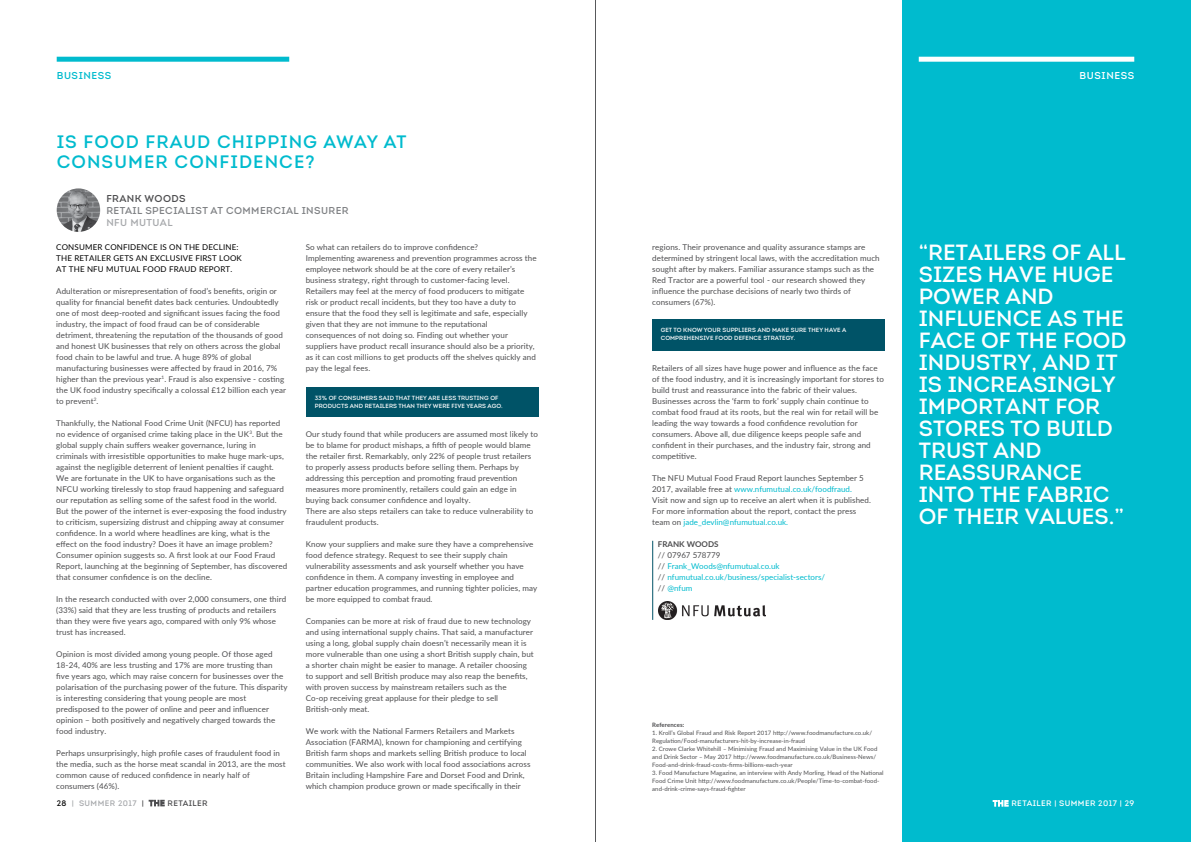
<style>
.page{position:relative;width:1191px;height:842px;background:#fff}
.page>*{position:absolute;margin:0;border:0;box-sizing:border-box;transform-origin:0 0}
.t1{font:22px/22px "Intro Semi Bold Caps";color:#fff}
.t2{font:18px/20px "Intro Semi Bold Caps";letter-spacing:.06em;color:#00bbce}
.t3{font:10px "Intro Semi Bold Caps";letter-spacing:.04em;color:#808285}
.t4{font:10px "Intro Semi Bold Caps";letter-spacing:.04em;color:#4d4d4f}
.t5{font:10px "Intro Semi Bold Caps";letter-spacing:.04em;color:#a7a9ac}
.t6{font:10px "Intro Semi Bold Caps";letter-spacing:.06em;color:#00bbce}
.t7{font:10px "Intro Semi Bold Caps";letter-spacing:.06em;color:#fff}
.t8{font:8px/11px "Lato";letter-spacing:.01em;color:#4d4d4f}
.t9{font:8px/11px "Lato";letter-spacing:.02em;color:#000}
.t10{font:8px/11px "Lato";color:#00bbce}
.t11{font:8px "Intro Semi Bold Caps";letter-spacing:.05em;color:#fff}
.t12{font:8px "Intro Semi Bold Caps";letter-spacing:.05em;color:#a7a9ac}
.t13{font:700 8px "Lato";color:#4d4d4f}
.t14{font:8px "Intro Semi Bold Caps";letter-spacing:.05em;color:#4d4d4f}
.t15{font:6px/8px "Lato";letter-spacing:.01em;color:#4d4d4f}
.t16{font:6px/8px "Intro Semi Bold Caps";letter-spacing:.01em;color:#fff}
.t17{font:700 6px "Lato";letter-spacing:.01em;color:#4d4d4f}
.s1{color:#000}
.s2{color:#4d4d4f}
.s3{color:#00bbce}
</style>
<div class="page">
<svg style="left:149px;top:800px;width:15px;height:6px"></svg>
<hr style="left:595px;top:0;width:1px;height:842px;background:#58595b">
<div style="left:57px;top:57px;width:232px;height:5px;background:#00bbce"></div>
<img style="left:57px;top:188px;width:43px;height:44px;border-radius:22px">
<div style="left:901px;top:0;width:290px;height:842px;background:#00bbce"></div>
<div style="left:918px;top:57px;width:216px;height:5px;background:#fff"></div>
<svg style="left:992px;top:800px;width:16px;height:6px"></svg>
<hr style="left:652px;top:541px;width:1px;height:79px;background:#005367">
<div style="left:306px;top:387px;width:233px;height:30px;background:#005367"></div>
<div style="left:652px;top:319px;width:232px;height:32px;background:#005367"></div>
<img style="left:658px;top:601px;width:107px;height:19px">
<p class="t6" style="left:57px;top:69px;width:56px">BUSINESS</p>
<h2 class="t2" style="left:57px;top:132px;width:351px">IS FOOD FRAUD CHIPPING AWAY AT<br>CONSUMER CONFIDENCE?</h2>
<p class="t4" style="left:106px;top:192px;width:81px">FRANK WOODS</p>
<p class="t3" style="left:106px;top:204px;width:244px">RETAIL SPECIALIST AT COMMERCIAL INSURER</p>
<p class="t5" style="left:106px;top:216px;width:68px">NFU MUTUAL</p>
<p class="t9" style="left:56px;top:241px;width:187px">CONSUMER CONFIDENCE IS ON THE DECLINE:<br>THE RETAILER GETS AN EXCLUSIVE FIRST LOOK<br>AT THE NFU MUTUAL FOOD FRAUD REPORT.</p>
<p class="t8" style="left:56px;top:285px;width:231px">Adulteration or misrepresentation of food’s benefits, origin or quality for financial benefit dates back centuries. Undoubtedly one of most deep-rooted and significant issues facing the food industry, the impact of food fraud can be of considerable detriment, threatening the reputation of the thousands of good and honest UK businesses that rely on others across the global food chain to be lawful and true. A huge 89% of global manufacturing businesses were affected by fraud in 2016, 7% higher than the previous year<sup>1</sup>. Fraud is also expensive - costing the UK food industry specifically a colossal £12 billion each year to prevent<sup>2</sup>.</p>
<p class="t8" style="left:56px;top:417px;width:233px">Thankfully, the National Food Crime Unit (NFCU) has reported no evidence of organised crime taking place in the UK<sup>3</sup>. But the global supply chain suffers weaker governance, luring in criminals with irresistible opportunities to make huge mark-ups, against the negligible deterrent of lenient penalties if caught.<br>We are fortunate in the UK to have organisations such as the NFCU working tirelessly to stop fraud happening and safeguard our reputation as selling some of the safest food in the world.<br>But the power of the internet is ever-exposing the food industry to criticism, supersizing distrust and chipping away at consumer confidence. In a world where headlines are king, what is the effect on the food industry? Does it have an image problem?<br>Consumer opinion suggests so. A first look at our Food Fraud Report, launching at the beginning of September, has discovered that consumer confidence is on the decline.</p>
<p class="t8" style="left:56px;top:593px;width:232px">In the research conducted with over 2,000 consumers, one third (33%) said that they are less trusting of products and retailers than they were five years ago, compared with only 9% whose trust has increased.</p>
<p class="t8" style="left:56px;top:648px;width:233px">Opinion is most divided among young people. Of those aged 18-24, 40% are less trusting and 17% are more trusting than five years ago, which may raise concern for businesses over the polarisation of the purchasing power of the future. This disparity is interesting considering that young people are most predisposed to the power of online and peer and influencer opinion – both positively and negatively charged towards the food industry.</p>
<p class="t8" style="left:56px;top:747px;width:231px">Perhaps unsurprisingly, high profile cases of fraudulent food in the media, such as the horse meat scandal in 2013, are the most common cause of reduced confidence in nearly half of consumers (46%).</p>
<p class="t8" style="left:306px;top:241px;width:232px">So what can retailers do to improve confidence?<br>Implementing awareness and prevention programmes across the employee network should be at the core of every retailer’s business strategy, right through to customer-facing level.<br>Retailers may feel at the mercy of food producers to mitigate risk or product recall incidents, but they too have a duty to ensure that the food they sell is legitimate and safe, especially given that they are not immune to the reputational consequences of not doing so. Finding out whether your suppliers have product recall insurance should also be a priority, as it can cost millions to get products off the shelves quickly and pay the legal fees.</p>
<p class="t16" style="left:315px;top:394px;width:189px">33% OF CONSUMERS SAID THAT THEY ARE LESS TRUSTING OF<br>PRODUCTS AND RETAILERS THAN THEY WERE FIVE YEARS AGO.</p>
<p class="t8" style="left:306px;top:428px;width:234px">Our study found that while producers are assumed most likely to be to blame for product mishaps, a fifth of people would blame the retailer first. Remarkably, only 22% of people trust retailers to properly assess products before selling them. Perhaps by addressing this perception and promoting fraud prevention measures more prominently, retailers could gain an edge in buying back consumer confidence and loyalty.<br>There are also steps retailers can take to reduce vulnerability to fraudulent products.</p>
<p class="t8" style="left:306px;top:538px;width:233px">Know your suppliers and make sure they have a comprehensive food defence strategy. Request to see their supply chain vulnerability assessments and ask yourself whether you have confidence in them. A company investing in employee and partner education programmes, and running tighter policies, may be more equipped to combat fraud.</p>
<p class="t8" style="left:306px;top:615px;width:230px">Companies can be more at risk of fraud due to new technology and using international supply chains. That said, a manufacturer using a long, global supply chain doesn’t necessarily mean it is more vulnerable than one using a short British supply chain, but a shorter chain might be easier to manage. A retailer choosing to support and sell British produce may also reap the benefits, with proven success by mainstream retailers such as the<br>Co-op receiving great applause for their pledge to sell British-only meat.</p>
<p class="t8" style="left:306px;top:725px;width:226px">We work with the National Farmers Retailers and Markets Association (FARMA), known for championing and certifying British farm shops and markets selling British produce to local communities. We also work with local food associations across Britain including Hampshire Fare and Dorset Food and Drink, which champion produce grown or made specifically in their</p>
<p class="t12" style="left:57px;top:798px;width:89px"><span class="s1">28</span> | SUMMER 2017 <span class="s2">|</span></p>
<p class="t14" style="left:167px;top:798px;width:42px">RETAILER</p>
<p class="t7" style="left:1079px;top:69px;width:56px">BUSINESS</p>
<p class="t8" style="left:652px;top:241px;width:229px">regions. Their provenance and quality assurance stamps are determined by stringent local laws, with the accreditation much sought after by makers. Familiar assurance stamps such as the Red Tractor are a powerful tool - our research showed they influence the purchase decisions of nearly two thirds of consumers (67%).</p>
<p class="t16" style="left:660px;top:326px;width:187px">GET TO KNOW YOUR SUPPLIERS AND MAKE SURE THEY HAVE A<br>COMPREHENSIVE FOOD DEFENCE STRATEGY.</p>
<p class="t8" style="left:652px;top:362px;width:233px">Retailers of all sizes have huge power and influence as the face of the food industry, and it is increasingly important for stores to build trust and reassurance into the fabric of their values.<br>Businesses across the ‘farm to fork’ supply chain continue to combat food fraud at its roots, but the real win for retail will be leading the way towards a food confidence revolution for consumers. Above all, due diligence keeps people safe and confident in their purchases, and the industry fair, strong and competitive.</p>
<p class="t8" style="left:652px;top:472px;width:220px">The NFU Mutual Food Fraud Report launches September 5<br>2017, available free at <span class="s3">www.nfumutual.co.uk/foodfraud.<br></span>Visit now and sign up to receive an alert when it is published.<br>For more information about the report, contact the press team on <span class="s3">jade_devlin@nfumutual.co.uk.</span></p>
<p class="t13" style="left:658px;top:538px;width:62px">FRANK WOODS</p>
<p class="t10" style="left:658px;top:549px;width:169px"><span class="s2">// 07967 578779<br>//</span> Frank_Woods@nfumutual.co.uk<br><span class="s2">//</span> nfumutual.co.uk/business/specialist-sectors/ <span class="s2">//</span> @nfum</p>
<h1 class="t1" style="left:918px;top:241px;width:209px">“RETAILERS OF ALL<br>SIZES HAVE HUGE<br>POWER AND<br>INFLUENCE AS THE<br>FACE OF THE FOOD<br>INDUSTRY, AND IT<br>IS INCREASINGLY<br>IMPORTANT FOR<br>STORES TO BUILD<br>TRUST AND<br>REASSURANCE<br>INTO THE FABRIC<br>OF THEIR VALUES.”</h1>
<p class="t17" style="left:652px;top:720px;width:34px">References:</p>
<p class="t15" style="left:652px;top:728px;width:221px">1. Kroll’s Global Fraud and Risk Report 2017 http://www.foodmanufacture.co.uk/<br>Regulation/Food-manufacturers-hit-by-increase-in-fraud</p>
<p class="t15" style="left:652px;top:744px;width:227px">2. Crowe Clarke Whitehill – Minimising Fraud and Maximising Value in the UK Food and Drink Sector – May 2017 http://www.foodmanufacture.co.uk/Business-News/<br>Food-and-drink-fraud-costs-firms-billions-each-year</p>
<p class="t15" style="left:652px;top:768px;width:233px">3. Food Manufacture Magazine, an interview with Andy Morling, Head of the National<br>Food Crime Unit http://www.foodmanufacture.co.uk/People/Time-to-combat-food&shy;and-drink-crime-says-fraud-fighter</p>
<p class="t11" style="left:1011px;top:798px;width:124px">RETAILER | SUMMER 2017 | 29</p>
</div>
